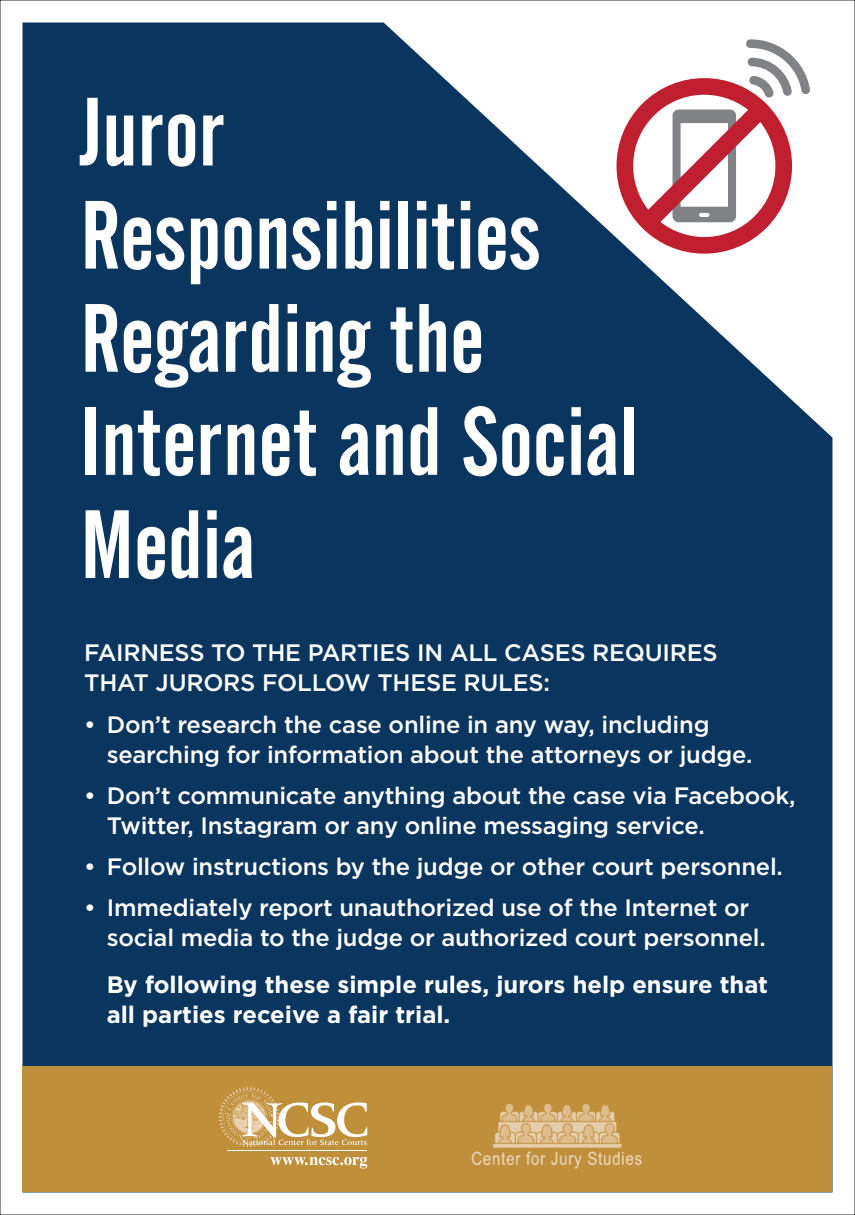
<style>
.page{position:relative;width:855px;height:1215px;background:#fff}
.page>*{position:absolute;margin:0;border:0;box-sizing:border-box;transform-origin:0 0}
.t1{font:95.81px/103.1px "Alternate Gothic No 2 BT";color:#fff}
.bullet_body{font:500 23.75px/30px "Gotham";letter-spacing:-.01em;color:#fff}
.bullet_body-2{font:700 23.75px/30px "Gotham";color:#fff}
</style>
<div class="page">
<div style="left:22px;top:22px;width:810px;height:1044px;background:#0a355e"></div>
<div style="left:22px;top:1066px;width:810px;height:126px;background:#bf8f3a"></div>
<svg style="left:608px;top:39px;width:202px;height:223px"></svg>
<svg style="left:218px;top:1086px;width:149px;height:62px"></svg>
<svg style="left:271px;top:1157px;width:96px;height:11px"></svg>
<hr style="left:227px;top:1150px;width:140px;height:1px;background:#fff">
<img style="left:471px;top:1103px;width:171px;height:66px">
<p class="t1" style="left:80px;top:82px;width:559px">Juror<br>Responsibilities<br>Regarding the<br>Internet and Social<br>Media</p>
<p class="bullet_body" style="left:84px;top:637px;width:635px">FAIRNESS TO THE PARTIES IN ALL CASES REQUIRES<br>THAT JURORS FOLLOW THESE RULES:</p>
<p class="bullet_body" style="left:107px;top:709px;width:647px;text-indent:-22px">• Don’t research the case online in any way, including searching for information about the attorneys or judge.</p>
<p class="bullet_body" style="left:107px;top:780px;width:690px;text-indent:-22px">• Don’t communicate anything about the case via Facebook,<br>Twitter, Instagram or any online messaging service.</p>
<p class="bullet_body" style="left:84px;top:851px;width:700px">• Follow instructions by the judge or other court personnel.</p>
<p class="bullet_body" style="left:107px;top:892px;width:661px;text-indent:-22px">• Immediately report unauthorized use of the Internet or social media to the judge or authorized court personnel.</p>
<p class="bullet_body-2" style="left:107px;top:969px;width:663px">By following these simple rules, jurors help ensure that all parties receive a fair trial.</p>
</div>
